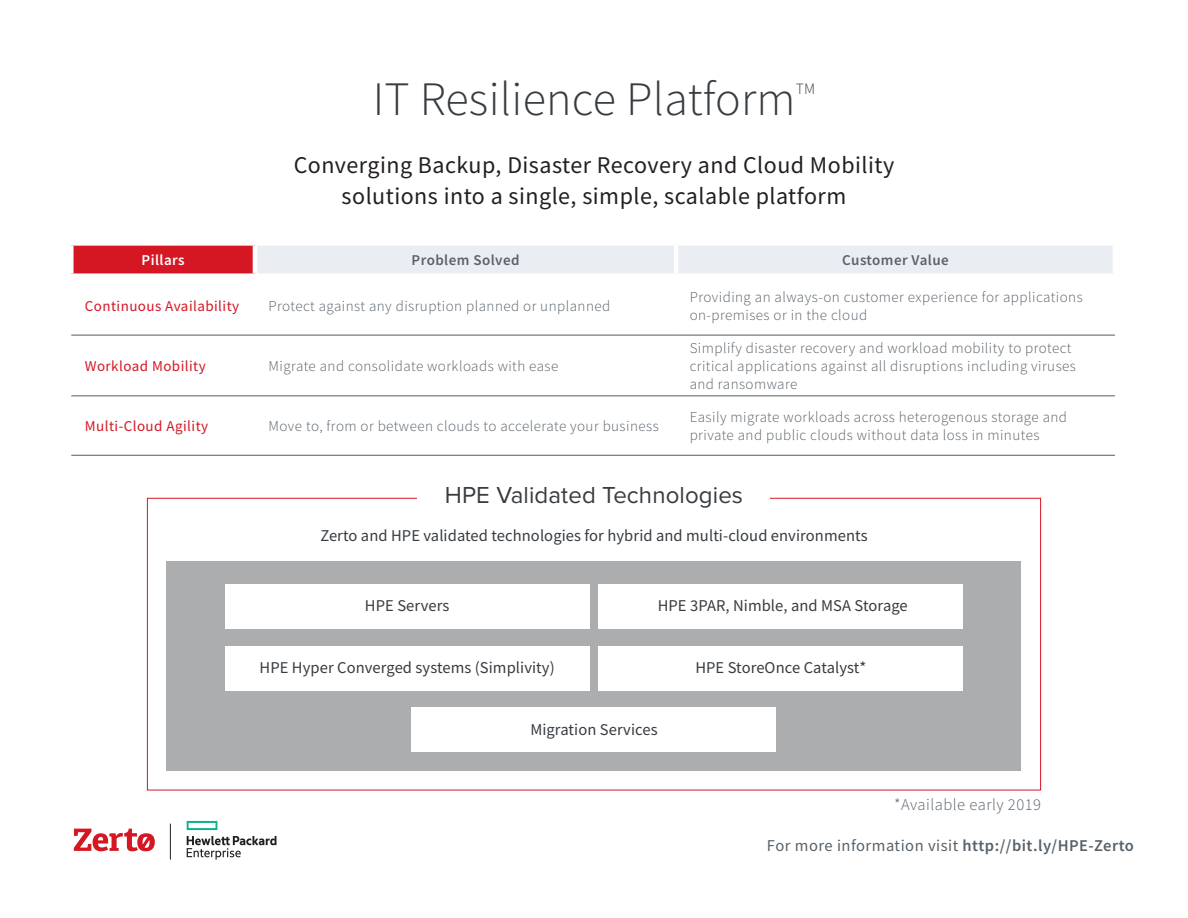
<style>
.page{position:relative;width:1188px;height:918px;background:#fff}
.page>*{position:absolute;margin:0;border:0;box-sizing:border-box;transform-origin:0 0}
.t1{font:300 48px "Source Sans Pro";letter-spacing:.005em;color:#373c41}
.Subhead{font:24px/31.5px "Source Sans Pro";letter-spacing:.02em;color:#231f20;text-align:center}
.t2{font:24px "Proxima Nova";letter-spacing:.005em;color:#373c41}
.t3{font:16.5px "Source Sans Pro";letter-spacing:.005em;color:#373c41}
.Body{font:16.5px "Source Sans Pro";letter-spacing:.03em;color:#58626a}
.Body-2{font:300 16.5px "Source Sans Pro";letter-spacing:.03em;color:#58626a}
.t4{font:300 15.75px "Source Sans Pro";color:#373c41}
.TABLE_body2{font:300 15px/18px "Source Sans Pro";letter-spacing:.03em;color:#58626a}
.Table_body1{font:15px "Source Sans Pro";letter-spacing:.03em;color:#d51724}
.TABLE_H2{font:600 15px "Source Sans Pro";letter-spacing:.03em;color:#58626a}
.TABLE_H1{font:600 15px "Source Sans Pro";letter-spacing:.03em;color:#fff}
.s1{font-weight:600}
</style>
<div class="page">
<div style="left:71px;top:243px;width:184px;height:33px;background:#d51724"></div>
<div style="left:257px;top:246px;width:856px;height:27px;background:#eaeef2"></div>
<hr style="left:71px;top:335px;width:184px;height:1px;background:#57585a">
<hr style="left:255px;top:335px;width:421px;height:1px;background:#57585a">
<hr style="left:676px;top:335px;width:439px;height:1px;background:#57585a">
<hr style="left:71px;top:396px;width:184px;height:1px;background:#57585a">
<hr style="left:255px;top:396px;width:421px;height:1px;background:#57585a">
<hr style="left:676px;top:396px;width:439px;height:1px;background:#57585a">
<hr style="left:71px;top:455px;width:184px;height:1px;background:#57585a">
<hr style="left:255px;top:455px;width:421px;height:1px;background:#57585a">
<hr style="left:676px;top:455px;width:439px;height:1px;background:#57585a">
<div style="left:69px;top:241px;width:186px;height:5px;background:#fff"></div>
<div style="left:69px;top:246px;width:5px;height:27px;background:#fff"></div>
<hr style="left:253px;top:246px;width:4px;height:27px;background:#fff">
<hr style="left:674px;top:246px;width:4px;height:27px;background:#fff">
<div style="left:69px;top:273px;width:186px;height:5px;background:#fff"></div>
<div style="left:167px;top:562px;width:854px;height:209px;background:#abadaf"></div>
<div style="left:412px;top:707px;width:364px;height:45px;background:#fff"></div>
<div style="left:225px;top:584px;width:364px;height:45px;background:#fff"></div>
<div style="left:599px;top:584px;width:364px;height:45px;background:#fff"></div>
<div style="left:225px;top:646px;width:364px;height:45px;background:#fff"></div>
<div style="left:599px;top:646px;width:364px;height:45px;background:#fff"></div>
<svg style="left:74px;top:829px;width:81px;height:22px"></svg>
<hr style="left:170px;top:824px;width:1px;height:36px;background:#231f20">
<svg style="left:187px;top:821px;width:30px;height:9px"></svg>
<svg style="left:187px;top:836px;width:89px;height:24px"></svg>
<h1 class="t1" style="left:373px;top:70px;width:424px">IT Resilience Platform</h1>
<h1 class="t4" style="left:796px;top:79px;width:21px">TM</h1>
<p class="Subhead" style="left:294px;top:149px;width:602px">Converging Backup, Disaster Recovery and Cloud Mobility solutions into a single, simple, scalable platform</p>
<p class="TABLE_H1" style="left:142px;top:250px;width:45px">Pillars</p>
<p class="TABLE_H2" style="left:412px;top:250px;width:109px">Problem Solved</p>
<p class="TABLE_H2" style="left:842px;top:250px;width:108px">Customer Value</p>
<p class="Table_body1" style="left:85px;top:297px;width:156px">Continuous Availability</p>
<p class="TABLE_body2" style="left:268px;top:297px;width:343px">Protect against any disruption planned or unplanned</p>
<p class="TABLE_body2" style="left:690px;top:288px;width:395px">Providing an always-on customer experience for applications on-premises or in the cloud</p>
<p class="Table_body1" style="left:85px;top:357px;width:122px">Workload Mobility</p>
<p class="TABLE_body2" style="left:268px;top:357px;width:291px">Migrate and consolidate workloads with ease</p>
<p class="TABLE_body2" style="left:690px;top:339px;width:388px">Simplify disaster recovery and workload mobility to protect critical applications against all disruptions including viruses and ransomware</p>
<p class="Table_body1" style="left:85px;top:417px;width:125px">Multi-Cloud Agility</p>
<p class="TABLE_body2" style="left:268px;top:417px;width:392px">Move to, from or between clouds to accelerate your business</p>
<p class="TABLE_body2" style="left:690px;top:408px;width:379px">Easily migrate workloads across heterogenous storage and private and public clouds without data loss in minutes</p>
<h1 class="t2" style="left:445px;top:481px;width:300px">HPE Validated Technologies</h1>
<h1 class="t3" style="left:320px;top:525px;width:549px">Zerto and HPE validated technologies for hybrid and multi-cloud environments</h1>
<h1 class="t3" style="left:365px;top:595px;width:86px">HPE Servers</h1>
<h1 class="t3" style="left:658px;top:595px;width:252px">HPE 3PAR, Nimble, and MSA Storage</h1>
<h1 class="t3" style="left:259px;top:657px;width:297px">HPE Hyper Converged systems (Simplivity)</h1>
<h1 class="t3" style="left:695px;top:657px;width:173px">HPE StoreOnce Catalyst*</h1>
<h1 class="t3" style="left:530px;top:719px;width:129px">Migration Services</h1>
<p class="Body-2" style="left:894px;top:795px;width:149px">*Available early 2019</p>
<p class="Body" style="left:767px;top:835px;width:369px">For more information visit <span class="s1">http://bit.ly/HPE-Zerto</span></p>
</div>
